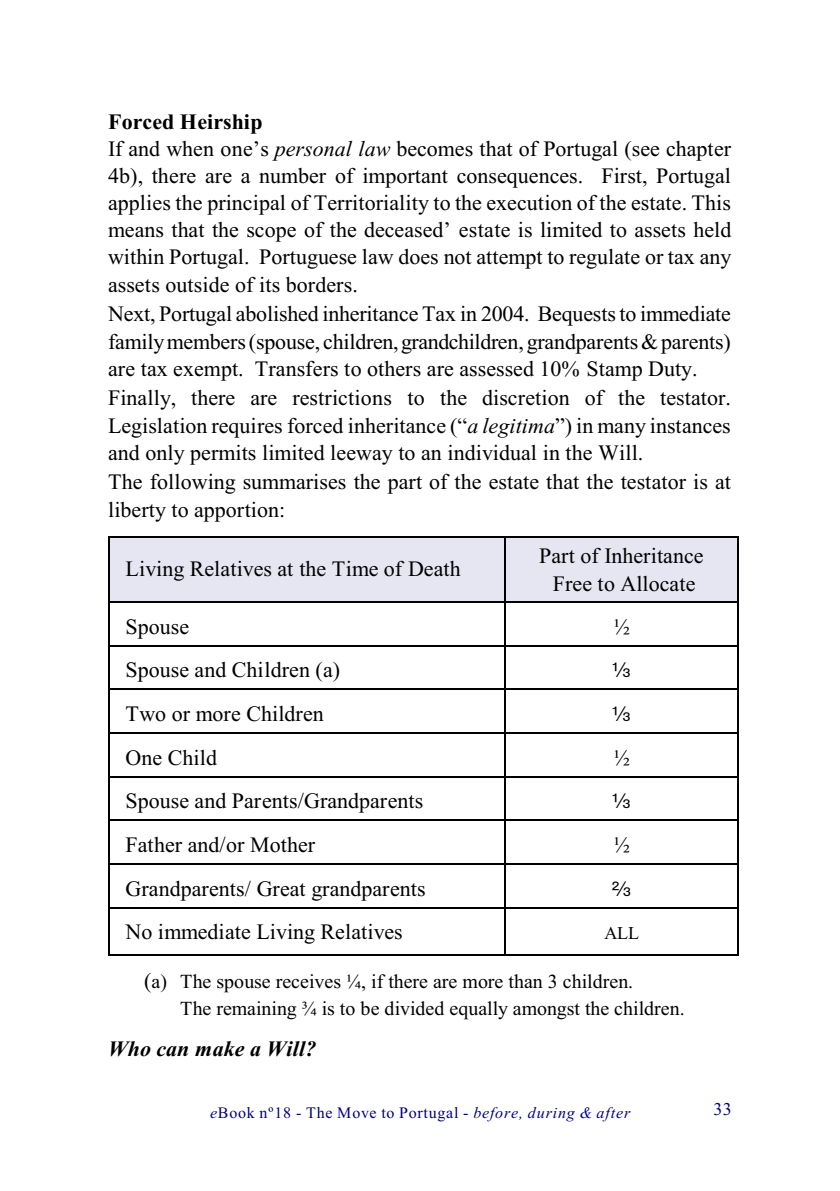
<style>
.page{position:relative;width:840px;height:1191px;background:#fff}
.page>*{position:absolute;margin:0;border:0;box-sizing:border-box;transform-origin:0 0}
.t1{font:22px/27px "Times New Roman";color:#000}
.t2{font:italic 700 22px "Times New Roman";letter-spacing:.005em;color:#000}
.t3{font:20px/26.6px "Times New Roman";color:#000}
.t4{font:18px "Times New Roman";color:#000}
.t5{font:18px "Times New Roman";color:#000080}
.t6{font:16px "Times New Roman";letter-spacing:.045em;color:#000080}
.s1{font-weight:700}
.s2{font-style:italic}
.s3{font-size:22px}
</style>
<div class="page">
<div style="left:108px;top:536px;width:396px;height:64px;background:#e6e6f2"></div>
<hr style="left:108px;top:536px;width:2px;height:64px;background:#000">
<hr style="left:108px;top:536px;width:396px;height:2px;background:#000">
<div style="left:504px;top:536px;width:234px;height:64px;background:#e6e6f2"></div>
<hr style="left:504px;top:536px;width:2px;height:64px;background:#000">
<hr style="left:736px;top:536px;width:2px;height:64px;background:#000">
<hr style="left:504px;top:536px;width:234px;height:2px;background:#000">
<hr style="left:108px;top:601px;width:2px;height:43px;background:#000">
<hr style="left:108px;top:601px;width:396px;height:1px;background:#000">
<hr style="left:504px;top:601px;width:2px;height:43px;background:#000">
<hr style="left:736px;top:601px;width:2px;height:43px;background:#000">
<hr style="left:504px;top:601px;width:234px;height:1px;background:#000">
<hr style="left:108px;top:644px;width:2px;height:44px;background:#000">
<hr style="left:108px;top:644px;width:396px;height:2px;background:#000">
<hr style="left:504px;top:644px;width:2px;height:44px;background:#000">
<hr style="left:736px;top:644px;width:2px;height:44px;background:#000">
<hr style="left:504px;top:644px;width:234px;height:2px;background:#000">
<hr style="left:108px;top:688px;width:2px;height:44px;background:#000">
<hr style="left:108px;top:688px;width:396px;height:2px;background:#000">
<hr style="left:504px;top:688px;width:2px;height:44px;background:#000">
<hr style="left:736px;top:688px;width:2px;height:44px;background:#000">
<hr style="left:504px;top:688px;width:234px;height:2px;background:#000">
<hr style="left:108px;top:732px;width:2px;height:43px;background:#000">
<hr style="left:108px;top:732px;width:396px;height:1px;background:#000">
<hr style="left:504px;top:732px;width:2px;height:43px;background:#000">
<hr style="left:736px;top:732px;width:2px;height:43px;background:#000">
<hr style="left:504px;top:732px;width:234px;height:1px;background:#000">
<hr style="left:108px;top:775px;width:2px;height:44px;background:#000">
<hr style="left:108px;top:775px;width:396px;height:2px;background:#000">
<hr style="left:504px;top:775px;width:2px;height:44px;background:#000">
<hr style="left:736px;top:775px;width:2px;height:44px;background:#000">
<hr style="left:504px;top:775px;width:234px;height:2px;background:#000">
<hr style="left:108px;top:819px;width:2px;height:44px;background:#000">
<hr style="left:108px;top:819px;width:396px;height:2px;background:#000">
<hr style="left:504px;top:819px;width:2px;height:44px;background:#000">
<hr style="left:736px;top:819px;width:2px;height:44px;background:#000">
<hr style="left:504px;top:819px;width:234px;height:2px;background:#000">
<hr style="left:108px;top:863px;width:2px;height:43px;background:#000">
<hr style="left:108px;top:863px;width:396px;height:1px;background:#000">
<hr style="left:504px;top:863px;width:2px;height:43px;background:#000">
<hr style="left:736px;top:863px;width:2px;height:43px;background:#000">
<hr style="left:504px;top:863px;width:234px;height:1px;background:#000">
<hr style="left:108px;top:906px;width:2px;height:49px;background:#000">
<hr style="left:108px;top:906px;width:396px;height:2px;background:#000">
<hr style="left:108px;top:953px;width:396px;height:2px;background:#000">
<hr style="left:504px;top:906px;width:2px;height:49px;background:#000">
<hr style="left:736px;top:906px;width:2px;height:49px;background:#000">
<hr style="left:504px;top:906px;width:234px;height:2px;background:#000">
<hr style="left:504px;top:953px;width:234px;height:2px;background:#000">
<p class="t1" style="left:108px;top:110px;width:624px"><span class="s1">Forced Heirship<br></span>If and when one’s <span class="s2">personal law</span> becomes that of Portugal (see chapter 4b), there are a number of important consequences. First, Portugal applies the principal of Territoriality to the execution of the estate. This means that the scope of the deceased’ estate is limited to assets held within Portugal. Portuguese law does not attempt to regulate or tax any assets outside of its borders.</p>
<p class="t1" style="left:108px;top:302px;width:624px;text-align:justify">Next, Portugal abolished inheritance Tax in 2004. Bequests to immediate familymembers(spouse, children,grandchildren, grandparents&amp;parents) are tax exempt. Transfers to others are assessed 10% Stamp Duty.</p>
<p class="t1" style="left:108px;top:386px;width:624px;text-align:justify">Finally, there are restrictions to the discretion of the testator.<br>Legislation requires forced inheritance (“<span class="s2">a legitima</span>”) in many instances and only permits limited leeway to an individual in the Will.</p>
<p class="t1" style="left:108px;top:470px;width:624px">The following summarises the part of the estate that the testator is at liberty to apportion:</p>
<p class="t1" style="left:125px;top:557px;width:336px">Living Relatives at the Time of Death</p>
<p class="t1" style="left:539px;top:543px;width:166px;line-height:28.6px;text-align:center">Part of Inheritance<br>Free to Allocate</p>
<p class="t1" style="left:125px;top:615px;width:65px">Spouse</p>
<p class="t1" style="left:613px;top:615px;width:18px">½</p>
<p class="t1" style="left:125px;top:650px;width:216px;line-height:43.6px">Spouse and Children (a)<br>Two or more Children<br>One Child</p>
<p class="t1" style="left:613px;top:746px;width:18px">½</p>
<p class="t1" style="left:125px;top:781px;width:299px;line-height:43.6px">Spouse and Parents/Grandparents<br>Father and/or Mother</p>
<p class="t1" style="left:613px;top:833px;width:18px">½</p>
<p class="t1" style="left:125px;top:868px;width:301px;line-height:43.6px">Grandparents/ Great grandparents<br>No immediate Living Relatives</p>
<p class="t4" style="left:604px;top:927px;width:36px">ALL</p>
<p class="t3" style="left:180px;top:970px;width:505px;text-indent:-36px"><span class="s3">(</span>a) The spouse receives ¼, if there are more than 3 children.<br>The remaining ¾ is to be divided equally amongst the children.</p>
<p class="t2" style="left:108px;top:1041px;width:210px">Who can make a Will?</p>
<p class="t6" style="left:210px;top:1106px;width:421px"><span class="s2">e</span>Book nº18 - The Move to Portugal - <span class="s2">before, during &amp; after</span></p>
<p class="t5" style="left:713px;top:1102px;width:20px">33</p>
</div>
